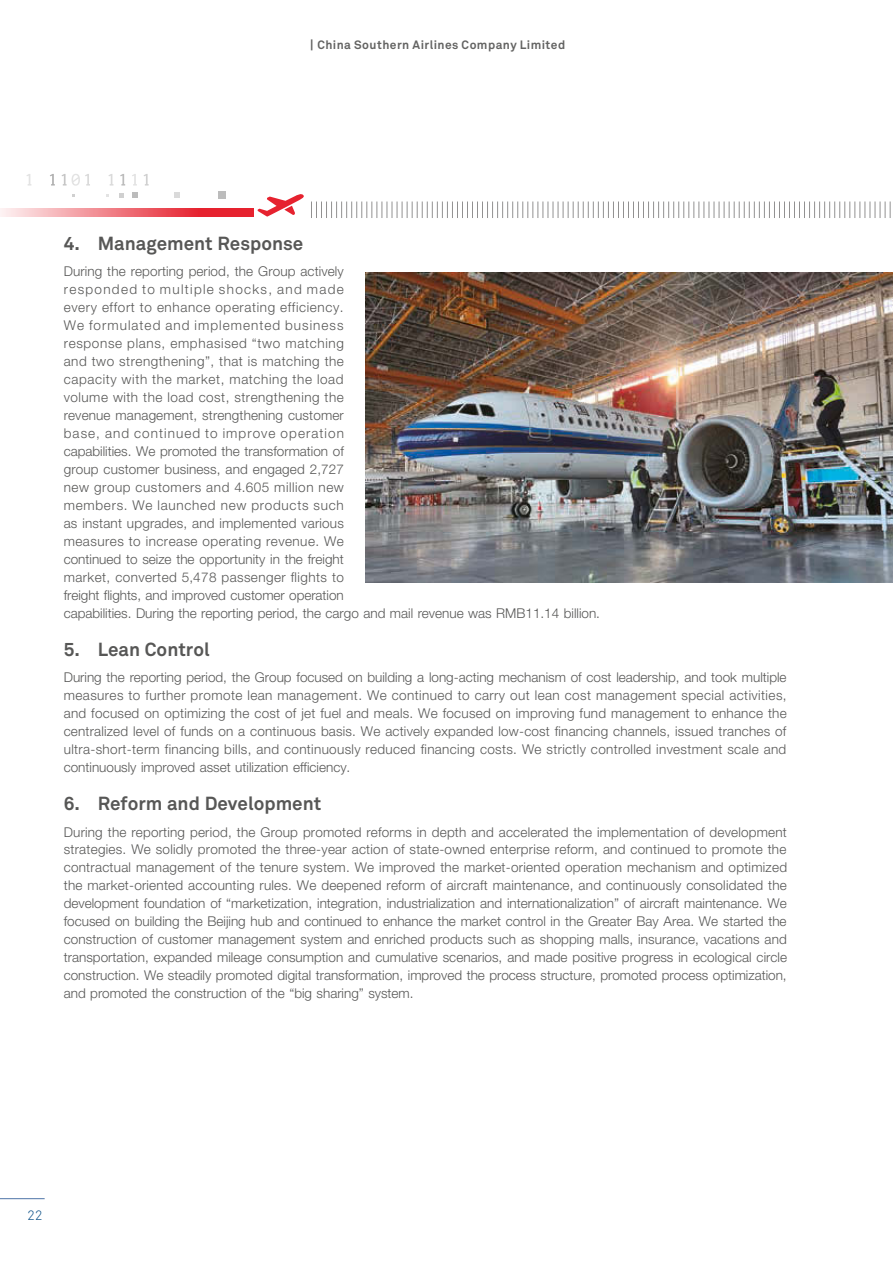
<style>
.page{position:relative;width:893px;height:1263px;background:#fff}
.page>*{position:absolute;margin:0;border:0;box-sizing:border-box;transform-origin:0 0}
.t1{font:700 18.75px "Akkurat Pro";color:#575756}
.t2{font:300 13.5px/18px "Helvetica Neue LT Std";letter-spacing:.015em;color:#575756;text-align:justify}
.t3{font:13.5px "Akkurat Light Pro";color:#004982}
.t4{font:700 12px "Akkurat Pro";letter-spacing:.04em;color:#636362}
.s1{font-family:"M Hei HK";font-weight:800}
</style>
<div class="page">
<hr style="left:0;top:1198px;width:45px;height:1px;background:#6183b1">
<svg style="left:0;top:208px;width:253px;height:8px"></svg>
<svg style="left:257px;top:194px;width:47px;height:23px"></svg>
<svg style="left:311px;top:201px;width:580px;height:17px"></svg>
<svg style="left:119px;top:193px;width:5px;height:5px"></svg>
<svg style="left:174px;top:192px;width:5px;height:6px"></svg>
<svg style="left:132px;top:192px;width:6px;height:6px"></svg>
<div style="left:218px;top:192px;width:7px;height:7px;background:#bcbcbc"></div>
<svg style="left:26px;top:174px;width:5px;height:12px"></svg>
<svg style="left:120px;top:174px;width:5px;height:12px"></svg>
<svg style="left:50px;top:174px;width:5px;height:12px"></svg>
<svg style="left:132px;top:174px;width:5px;height:12px"></svg>
<svg style="left:144px;top:174px;width:5px;height:12px"></svg>
<svg style="left:62px;top:174px;width:28px;height:12px"></svg>
<svg style="left:108px;top:174px;width:5px;height:12px"></svg>
<img style="left:365px;top:272px;width:528px;height:310px">
<p class="t4" style="left:310px;top:38px;width:257px"><span class="s1">|</span> China Southern Airlines Company Limited</p>
<h1 class="t1" style="left:64px;top:232px;width:241px">4. Management Response</h1>
<p class="t2" style="left:64px;top:262px;width:538px;text-align:left">During the reporting period, the Group actively<br>responded to multiple shocks, and made<br>every effort to enhance operating efficiency.<br>We formulated and implemented business<br>response plans, emphasised “two matching<br>and two strengthening”, that is matching the<br>capacity with the market, matching the load<br>volume with the load cost, strengthening the<br>revenue management, strengthening customer<br>base, and continued to improve operation<br>capabilities. We promoted the transformation of<br>group customer business, and engaged 2,727<br>new group customers and 4.605 million new<br>members. We launched new products such<br>as instant upgrades, and implemented various<br>measures to increase operating revenue. We<br>continued to seize the opportunity in the freight<br>market, converted 5,478 passenger flights to<br>freight flights, and improved customer operation<br>capabilities. During the reporting period, the cargo and mail revenue was RMB11.14 billion.</p>
<h1 class="t1" style="left:64px;top:638px;width:147px">5. Lean Control</h1>
<p class="t2" style="left:64px;top:668px;width:724px">During the reporting period, the Group focused on building a long-acting mechanism of cost leadership, and took multiple measures to further promote lean management. We continued to carry out lean cost management special activities, and focused on optimizing the cost of jet fuel and meals. We focused on improving fund management to enhance the centralized level of funds on a continuous basis. We actively expanded low-cost financing channels, issued tranches of ultra-short-term financing bills, and continuously reduced financing costs. We strictly controlled investment scale and continuously improved asset utilization efficiency.</p>
<h1 class="t1" style="left:64px;top:792px;width:259px">6. Reform and Development</h1>
<p class="t2" style="left:64px;top:822px;width:725px">During the reporting period, the Group promoted reforms in depth and accelerated the implementation of development strategies. We solidly promoted the three-year action of state-owned enterprise reform, and continued to promote the contractual management of the tenure system. We improved the market-oriented operation mechanism and optimized the market-oriented accounting rules. We deepened reform of aircraft maintenance, and continuously consolidated the development foundation of “marketization, integration, industrialization and internationalization” of aircraft maintenance. We focused on building the Beijing hub and continued to enhance the market control in the Greater Bay Area. We started the construction of customer management system and enriched products such as shopping malls, insurance, vacations and transportation, expanded mileage consumption and cumulative scenarios, and made positive progress in ecological circle construction. We steadily promoted digital transformation, improved the process structure, promoted process optimization, and promoted the construction of the “big sharing” system.</p>
<p class="t3" style="left:27px;top:1207px;width:17px">22</p>
</div>
